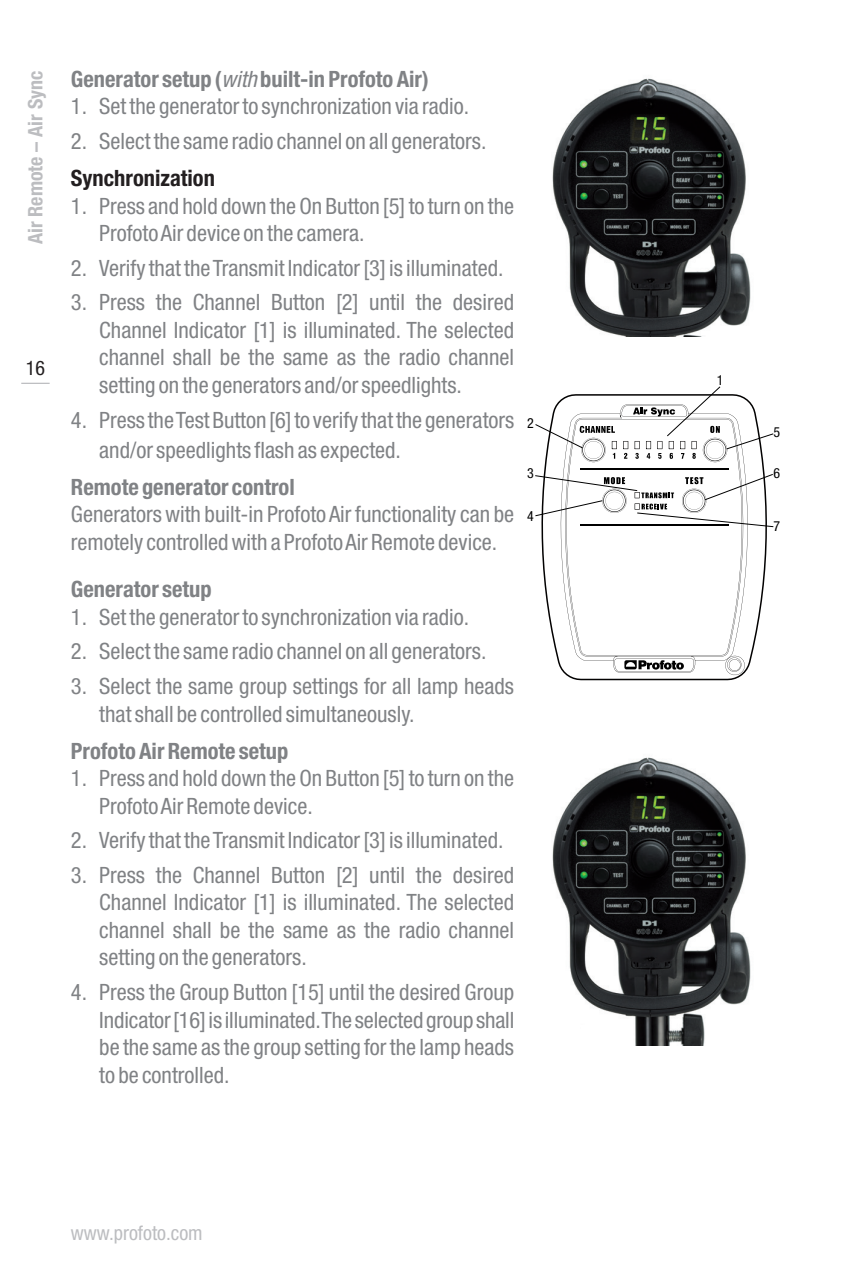
<style>
.page{position:relative;width:851px;height:1276px;background:#fff}
.page>*{position:absolute;margin:0;border:0;box-sizing:border-box;transform-origin:0 0}
.bread_2{font:condensed 22.5px/27.5px "Helvetica Neue LT Std";color:#808285}
.Bread{font:condensed 22.5px/27.5px "Helvetica Neue LT Std";color:#808285}
.SubSubHeadline{font:700 condensed 22.5px "Helvetica Neue LT Std";color:#808285}
.SubSubHeadline-2{font:700 condensed 22.5px "Helvetica Neue LT Std";color:#231f20}
.t1{font:700 condensed 20px "Helvetica Neue LT Std";color:#bcbdc0}
.t2{font:condensed 20px "Helvetica Neue LT Std";color:#bcbdc0}
.t3{font:condensed 20px "Helvetica Neue LT Std";color:#231f20}
.t4{font:condensed 14px "Helvetica Neue LT Std";color:#000}
.s1{font-weight:400;font-style:italic}
</style>
<div class="page">
<svg style="left:21px;top:383px;width:29px;height:1px"></svg>
<img style="left:552px;top:78px;width:199px;height:259px">
<svg style="left:541px;top:527px;width:225px;height:153px"></svg>
<svg style="left:560px;top:527px;width:187px;height:145px"></svg>
<svg style="left:535px;top:386px;width:238px;height:141px"></svg>
<img style="left:552px;top:757px;width:199px;height:288px">
<p class="t1" style="left:23px;top:244px;width:175px;rotate:-90deg">Air Remote – Air Sync</p>
<p class="t3" style="left:26px;top:356px;width:21px">16</p>
<p class="SubSubHeadline" style="left:71px;top:65px;width:359px">Generator setup (<span class="s1">with</span> built-in Profoto Air)</p>
<p class="bread_2" style="left:71px;top:93px;width:400px">1. Set the generator to synchronization via radio.</p>
<p class="bread_2" style="left:71px;top:127px;width:417px">2. Select the same radio channel on all generators.</p>
<p class="SubSubHeadline-2" style="left:71px;top:164px;width:146px">Synchronization</p>
<p class="bread_2" style="left:99px;top:192px;width:416px;text-indent:-28px">1. Press and hold down the On Button [5] to turn on the<br>Profoto Air device on the camera.</p>
<p class="bread_2" style="left:71px;top:254px;width:434px">2. Verify that the Transmit Indicator [3] is illuminated.</p>
<p class="bread_2" style="left:99px;top:288px;width:416px;text-align:justify;text-indent:-28px">3. Press the Channel Button [2] until the desired Channel Indicator [1] is illuminated. The selected channel shall be the same as the radio channel setting on the generators and/or speedlights.</p>
<p class="bread_2" style="left:99px;top:404px;width:416px;line-height:30px;text-indent:-28px">4. Press the Test Button [6] to verify that the generators and/or speedlights flash as expected.</p>
<p class="SubSubHeadline" style="left:71px;top:473px;width:225px">Remote generator control</p>
<p class="Bread" style="left:71px;top:500px;width:444px">Generators with built-in Profoto Air functionality can be remotely controlled with a Profoto Air Remote device.</p>
<p class="SubSubHeadline" style="left:71px;top:576px;width:142px">Generator setup</p>
<p class="bread_2" style="left:71px;top:603px;width:400px">1. Set the generator to synchronization via radio.</p>
<p class="bread_2" style="left:71px;top:637px;width:417px">2. Select the same radio channel on all generators.</p>
<p class="bread_2" style="left:99px;top:672px;width:416px;text-indent:-28px">3. Select the same group settings for all lamp heads that shall be controlled simultaneously.</p>
<p class="SubSubHeadline" style="left:71px;top:737px;width:219px">Profoto Air Remote setup</p>
<p class="bread_2" style="left:99px;top:764px;width:416px;text-indent:-28px">1. Press and hold down the On Button [5] to turn on the<br>Profoto Air Remote device.</p>
<p class="bread_2" style="left:71px;top:826px;width:434px">2. Verify that the Transmit Indicator [3] is illuminated.</p>
<p class="bread_2" style="left:99px;top:861px;width:416px;text-align:justify;text-indent:-28px">3. Press the Channel Button [2] until the desired Channel Indicator [1] is illuminated. The selected channel shall be the same as the radio channel setting on the generators.</p>
<p class="bread_2" style="left:99px;top:978px;width:416px;text-align:justify;text-indent:-28px">4. Press the Group Button [15] until the desired Group Indicator [16] is illuminated. The selected group shall be the same as the group setting for the lamp heads to be controlled.</p>
<p class="t4" style="left:527px;top:415px;width:8px">2</p>
<p class="t4" style="left:527px;top:465px;width:8px">3</p>
<p class="t4" style="left:527px;top:508px;width:8px">4</p>
<p class="t2" style="left:71px;top:1221px;width:133px">www.profoto.com</p>
<p class="t4" style="left:716px;top:371px;width:8px">1</p>
<p class="t4" style="left:773px;top:424px;width:8px">5</p>
<p class="t4" style="left:773px;top:465px;width:8px">6</p>
<p class="t4" style="left:773px;top:517px;width:8px">7</p>
</div>
